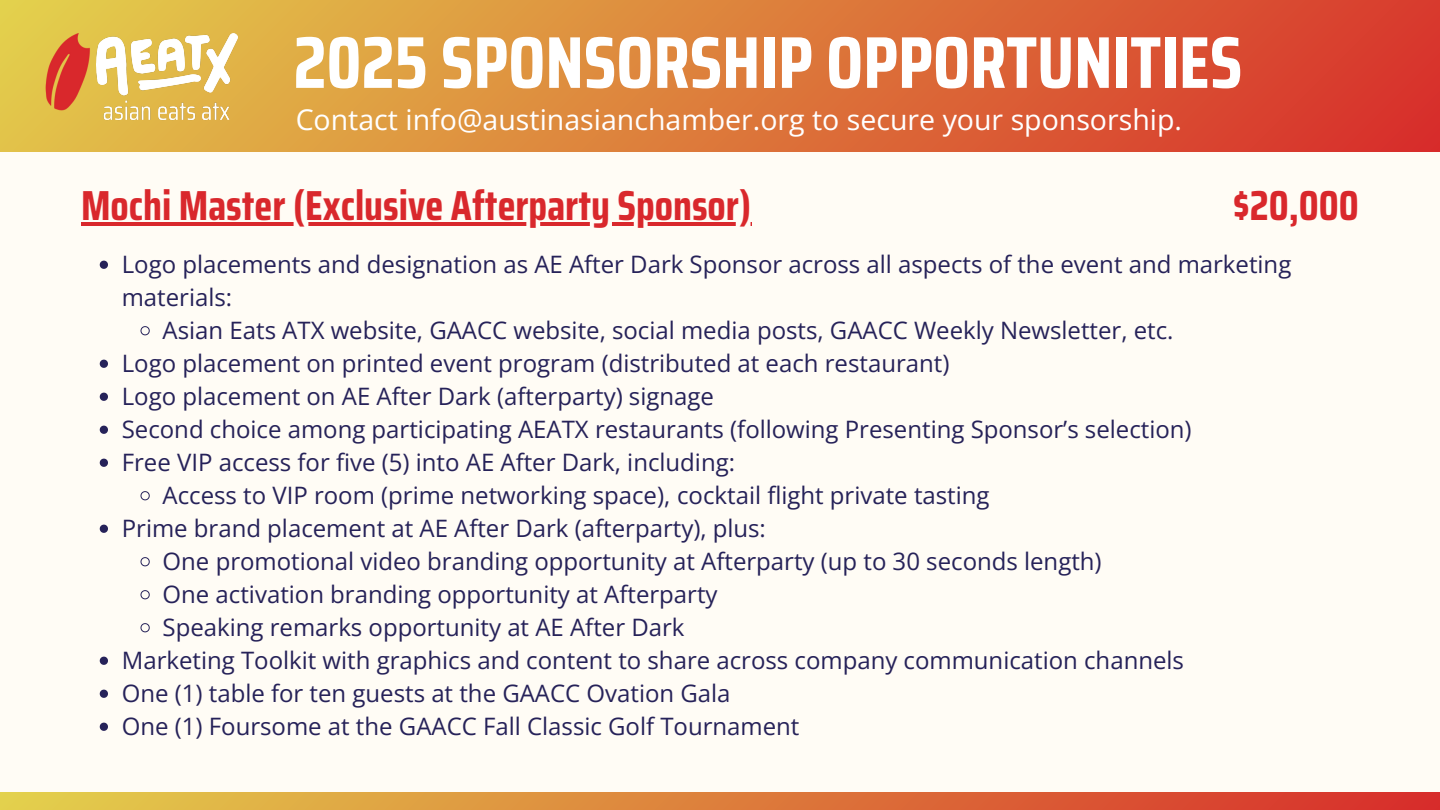
<style>
.page{position:relative;width:1440px;height:810px;background:#fffcf5}
.page>*{position:absolute;margin:0;border:0;box-sizing:border-box;transform-origin:0 0}
.t1{font:700 73.4px "Saira Condensed";color:#fff}
.t2{font:700 42px "Saira Condensed";color:#d9282c}
.t3{font:28.5px "Open Sans";color:#fff}
.t4{font:24px/33px "Open Sans";color:#262259}
</style>
<div class="page">
<div style="left:0;top:0;width:1440px;height:152px;background:linear-gradient(to right,#e2cb4b,#d8322c)"></div>
<svg style="left:100px;top:261px;width:8px;height:8px"></svg>
<svg style="left:140px;top:326px;width:10px;height:10px"></svg>
<svg style="left:100px;top:360px;width:8px;height:8px"></svg>
<svg style="left:100px;top:393px;width:8px;height:8px"></svg>
<svg style="left:100px;top:426px;width:8px;height:8px"></svg>
<svg style="left:100px;top:459px;width:8px;height:8px"></svg>
<svg style="left:140px;top:491px;width:10px;height:10px"></svg>
<svg style="left:100px;top:525px;width:8px;height:8px"></svg>
<svg style="left:140px;top:557px;width:10px;height:10px"></svg>
<svg style="left:140px;top:590px;width:10px;height:10px"></svg>
<svg style="left:140px;top:623px;width:10px;height:10px"></svg>
<svg style="left:100px;top:657px;width:8px;height:8px"></svg>
<svg style="left:100px;top:690px;width:8px;height:8px"></svg>
<svg style="left:100px;top:723px;width:8px;height:8px"></svg>
<hr style="left:81px;top:222px;width:670px;height:4px;background:#d9282c">
<div style="left:0;top:792px;width:1440px;height:18px;background:linear-gradient(to right,#e3d14d,#d72c2b)"></div>
<img style="left:28px;top:33px;width:69px;height:79px">
<img style="left:97px;top:33px;width:140px;height:96px">
<p class="t1" style="left:293px;top:5px;width:950px">2025 SPONSORSHIP OPPORTUNITIES</p>
<p class="t3" style="left:296px;top:100px;width:888px">Contact info@austinasianchamber.org to secure your sponsorship.</p>
<p class="t2" style="left:81px;top:172px;width:672px">Mochi Master (Exclusive Afterparty Sponsor)</p>
<p class="t2" style="left:1233px;top:172px;width:128px">$20,000</p>
<p class="t4" style="left:122px;top:248px;width:1171px">Logo placements and designation as AE After Dark Sponsor across all aspects of the event and marketing materials:</p>
<h3 class="t4" style="left:163px;top:314px;width:1013px">Asian Eats ATX website, GAACC website, social media posts, GAACC Weekly Newsletter, etc.</h3>
<h1 class="t4" style="left:122px;top:347px;width:829px">Logo placement on printed event program (distributed at each restaurant)</h1>
<h2 class="t4" style="left:122px;top:380px;width:594px">Logo placement on AE After Dark (afterparty) signage</h2>
<h2 class="t4" style="left:122px;top:413px;width:1071px">Second choice among participating AEATX restaurants (following Presenting Sponsor’s selection)</h2>
<p class="t4" style="left:122px;top:446px;width:615px">Free VIP access for five (5) into AE After Dark, including:</p>
<p class="t4" style="left:163px;top:479px;width:829px">Access to VIP room (prime networking space), cocktail flight private tasting</p>
<p class="t4" style="left:122px;top:512px;width:646px">Prime brand placement at AE After Dark (afterparty), plus:</p>
<p class="t4" style="left:163px;top:545px;width:941px">One promotional video branding opportunity at Afterparty (up to 30 seconds length)</p>
<p class="t4" style="left:163px;top:578px;width:557px">One activation branding opportunity at Afterparty</p>
<p class="t4" style="left:163px;top:611px;width:523px">Speaking remarks opportunity at AE After Dark</p>
<p class="t4" style="left:122px;top:644px;width:1064px">Marketing Toolkit with graphics and content to share across company communication channels</p>
<p class="t4" style="left:122px;top:677px;width:610px">One (1) table for ten guests at the GAACC Ovation Gala</p>
<p class="t4" style="left:122px;top:710px;width:679px">One (1) Foursome at the GAACC Fall Classic Golf Tournament</p>
</div>
